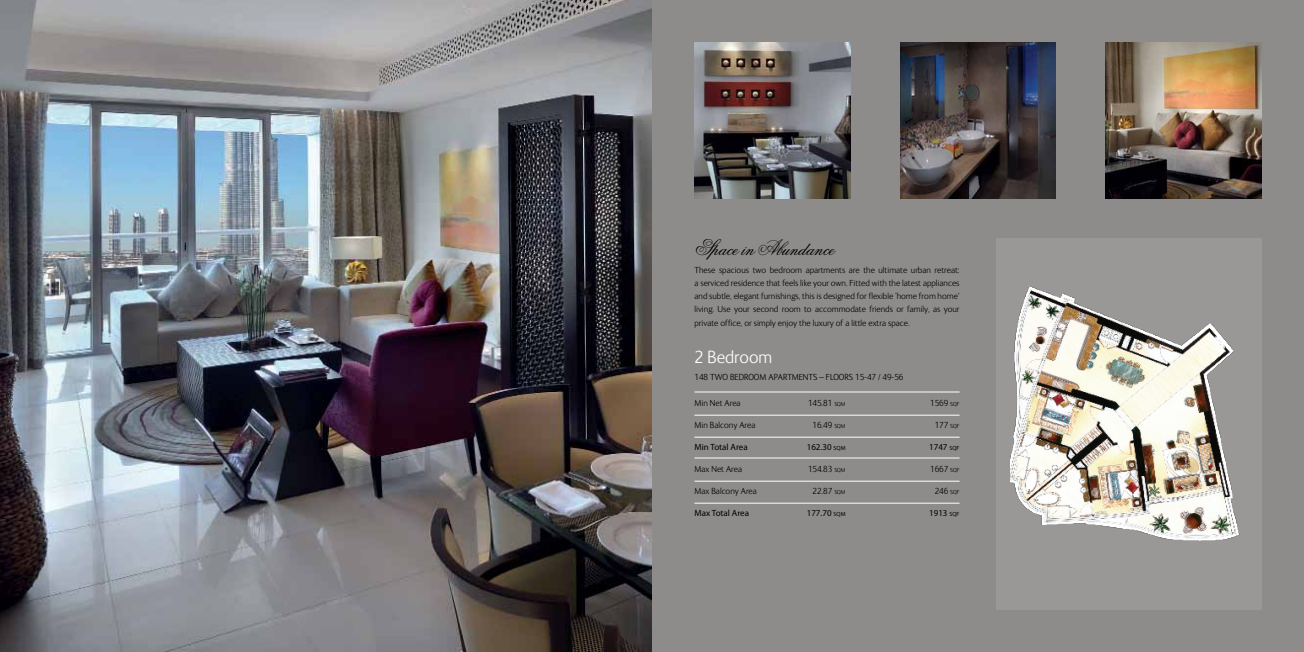
<style>
.page{position:relative;width:1304px;height:652px;background:#fff}
.page>*{position:absolute;margin:0;border:0;box-sizing:border-box;transform-origin:0 0}
.t1{font:22px "Flemish Script BT";color:#000}
.t2{font:300 18px "FS Ingrid";color:#fff}
.t3{font:300 9px/13.1px "FS Ingrid";color:#000;text-align:justify}
.t4{font:9px "Myriad Pro";color:#000}
.s1{font-size:6px}
</style>
<div class="page">
<div style="left:652px;top:0;width:652px;height:652px;background:#8e8c8a"></div>
<hr style="left:694px;top:392px;width:266px;height:1px;background:#fff">
<hr style="left:694px;top:415px;width:266px;height:1px;background:#fff">
<hr style="left:694px;top:437px;width:266px;height:1px;background:#fff">
<hr style="left:694px;top:458px;width:266px;height:1px;background:#fff">
<hr style="left:694px;top:481px;width:266px;height:1px;background:#fff">
<hr style="left:694px;top:503px;width:266px;height:1px;background:#fff">
<div style="left:996px;top:238px;width:265px;height:371px;background:#9a9896"></div>
<img style="left:1106px;top:43px;width:155px;height:155px">
<img style="left:694px;top:43px;width:156px;height:155px">
<img style="left:900px;top:43px;width:156px;height:155px">
<img style="left:1011px;top:286px;width:229px;height:255px">
<img style="left:0;top:0;width:652px;height:652px">
<h1 class="t1" style="left:694px;top:234px;width:141px">Space in Abundance</h1>
<p class="t3" style="left:694px;top:264px;width:267px">These spacious two bedroom apartments are the ultimate urban retreat: a serviced residence that feels like your own. Fitted with the latest appliances and subtle, elegant furnishings, this is designed for flexible ‘home from home’ living. Use your second room to accommodate friends or family, as your private office, or simply enjoy the luxury of a little extra space.</p>
<h2 class="t2" style="left:694px;top:348px;width:79px">2 Bedroom</h2>
<p class="t3" style="left:694px;top:370px;width:137px">148 TWO BEDROOM APARTMENTS – floor</p>
<p class="t3" style="left:849px;top:370px;width:56px">S 15-47 / 49-56</p>
<p class="t3" style="left:694px;top:397px;width:48px">Min Net Area</p>
<p class="t3" style="left:808px;top:397px;width:39px">145.81 <span class="s1">SQM</span></p>
<p class="t3" style="left:930px;top:397px;width:31px">1569 <span class="s1">SQF</span></p>
<p class="t3" style="left:694px;top:419px;width:62px">Min Balcony Area</p>
<p class="t3" style="left:813px;top:419px;width:34px">16.49 <span class="s1">SQM</span></p>
<p class="t3" style="left:935px;top:419px;width:26px">177 <span class="s1">SQF</span></p>
<p class="t4" style="left:694px;top:442px;width:55px">Min Total Area</p>
<p class="t4" style="left:807px;top:442px;width:40px">162.30 <span class="s1">SQM</span></p>
<p class="t4" style="left:929px;top:442px;width:32px">1747 <span class="s1">SQF</span></p>
<p class="t3" style="left:694px;top:463px;width:49px">Max Net Area</p>
<p class="t3" style="left:808px;top:463px;width:39px">154.83 <span class="s1">SQM</span></p>
<p class="t3" style="left:930px;top:463px;width:31px">1667 <span class="s1">SQF</span></p>
<p class="t3" style="left:694px;top:485px;width:64px">Max Balcony Area</p>
<p class="t3" style="left:813px;top:485px;width:34px">22.87 <span class="s1">SQM</span></p>
<p class="t3" style="left:935px;top:485px;width:26px">246 <span class="s1">SQF</span></p>
<p class="t4" style="left:694px;top:508px;width:56px">Max Total Area</p>
<p class="t4" style="left:807px;top:508px;width:40px">177.70 <span class="s1">SQM</span></p>
<p class="t4" style="left:929px;top:508px;width:32px">1913 <span class="s1">SQF</span></p>
</div>
